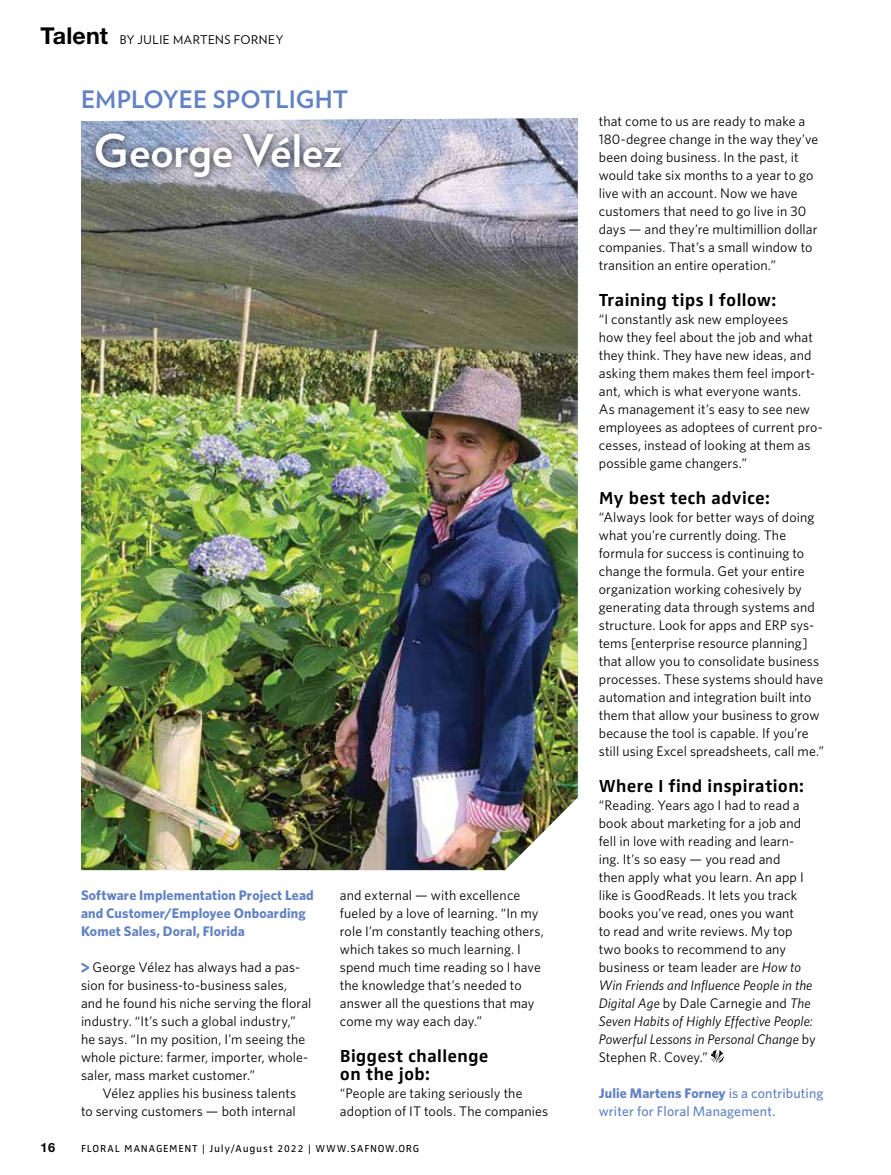
<style>
.page{position:relative;width:891px;height:1175px;background:#fff}
.page>*{position:absolute;margin:0;border:0;box-sizing:border-box;transform-origin:0 0}
.t1{font:700 45px "Verlag";letter-spacing:-.005em;color:#fff}
.t2{font:700 24px "Verlag";color:#6283c2}
.t3{font:700 18px/18px "Zwo Corr Pro";letter-spacing:-.005em;color:#000}
.t4{font:13.8px/18px "Whitney";letter-spacing:.005em;color:#000}
.t5{font:700 13.8px/18px "Whitney";letter-spacing:.01em;color:#6283c2}
.t6{font:500 13.8px/18px "Whitney";letter-spacing:.01em;color:#6283c2}
.t7{font:700 12.75px "Helvetica Neue LT Std";color:#000}
.t8{font:12px "Verlag";letter-spacing:.05em;color:#000}
.t9{font:10.5px "Zwo Corr Pro";letter-spacing:.055em;color:#000}
.s1{font-family:"Helvetica Neue LT Std";font-weight:700;font-size:23.25px}
.s2{font-family:"Helvetica Rounded LT Std";font-weight:900;font-size:18.75px;color:#6283c2}
.s3{font-style:italic}
.s4{font-weight:700}
</style>
<div class="page">
<svg style="left:711px;top:1050px;width:13px;height:12px"></svg>
<img style="left:81px;top:118px;width:497px;height:752px">
<div style="left:89px;top:126px;width:261px;height:60px;background:#000;opacity:.75"></div>
<p class="t8" style="left:40px;top:30px;width:244px"><span class="s1">Talent</span> BY JULIE MARTENS FORNEY</p>
<h2 class="t2" style="left:81px;top:80px;width:269px">EMPLOYEE SPOTLIGHT</h2>
<h1 class="t1" style="left:94px;top:115px;width:250px">George Vélez</h1>
<p class="t5" style="left:81px;top:886px;width:234px">Software Implementation Project Lead and Customer/Employee Onboarding<br>Komet Sales, Doral, Florida</p>
<p class="t4" style="left:81px;top:958px;width:232px"><span class="s2">&gt;</span> George Vélez has always had a pas&shy;sion for business-to-business sales, and he found his niche serving the floral industry. “It’s such a global industry,” he says. “In my position, I’m seeing the whole picture: farmer, importer, whole&shy;saler, mass market customer.”</p>
<p class="t4" style="left:81px;top:1084px;width:217px;text-align:right">Vélez applies his business talents<br>to serving customers — both internal</p>
<p class="t4" style="left:340px;top:886px;width:205px">and external — with excellence fueled by a love of learning. “In my role I’m constantly teaching others, which takes so much learning. I spend much time reading so I have the knowledge that’s needed to answer all the questions that may come my way each day.”</p>
<h3 class="t3" style="left:340px;top:1045px;width:150px">Biggest challenge on the job:</h3>
<p class="t4" style="left:340px;top:1084px;width:210px">“People are taking seriously the adoption of IT tools. The companies</p>
<p class="t7" style="left:40px;top:1140px;width:16px">16</p>
<p class="t9" style="left:81px;top:1141px;width:340px">FLORAL MANAGEMENT | July/August 2022 | WWW.SAFNOW.ORG</p>
<p class="t4" style="left:599px;top:112px;width:221px">that come to us are ready to make a 180-degree change in the way they’ve been doing business. In the past, it would take six months to a year to go live with an account. Now we have customers that need to go live in 30 days — and they’re multimillion dollar companies. That’s a small window to transition an entire operation.”</p>
<h3 class="t3" style="left:599px;top:289px;width:179px">Training tips I follow:</h3>
<p class="t4" style="left:599px;top:310px;width:225px">“I constantly ask new employees<br>how they feel about the job and what they think. They have new ideas, and asking them makes them feel import&shy;ant, which is what everyone wants.<br>As management it’s easy to see new employees as adoptees of current pro&shy;cesses, instead of looking at them as possible game changers.”</p>
<h3 class="t3" style="left:599px;top:487px;width:173px">My best tech advice:</h3>
<p class="t4" style="left:599px;top:508px;width:227px">“Always look for better ways of doing what you’re currently doing. The formula for success is continuing to change the formula. Get your entire organization working cohesively by generating data through systems and structure. Look for apps and ERP sys&shy;tems [enterprise resource planning] that allow you to consolidate business processes. These systems should have automation and integration built into them that allow your business to grow because the tool is capable. If you’re still using Excel spreadsheets, call me.”</p>
<h3 class="t3" style="left:599px;top:775px;width:207px">Where I find inspiration:</h3>
<p class="t4" style="left:599px;top:796px;width:219px">“Reading. Years ago I had to read a book about marketing for a job and fell in love with reading and learn&shy;ing. It’s so easy — you read and<br>then apply what you learn. An app I like is GoodReads. It lets you track books you’ve read, ones you want<br>to read and write reviews. My top two books to recommend to any business or team leader are <span class="s3">How to Win Friends and Influence People in the Digital Age</span> by Dale Carnegie and <span class="s3">The Seven Habits of Highly Effective People:<br>Powerful Lessons in Personal Change</span> by Stephen R. Covey.”</p>
<p class="t6" style="left:599px;top:1084px;width:226px"><span class="s4">Julie Martens Forney</span> is a contributing writer for Floral Management.</p>
</div>
